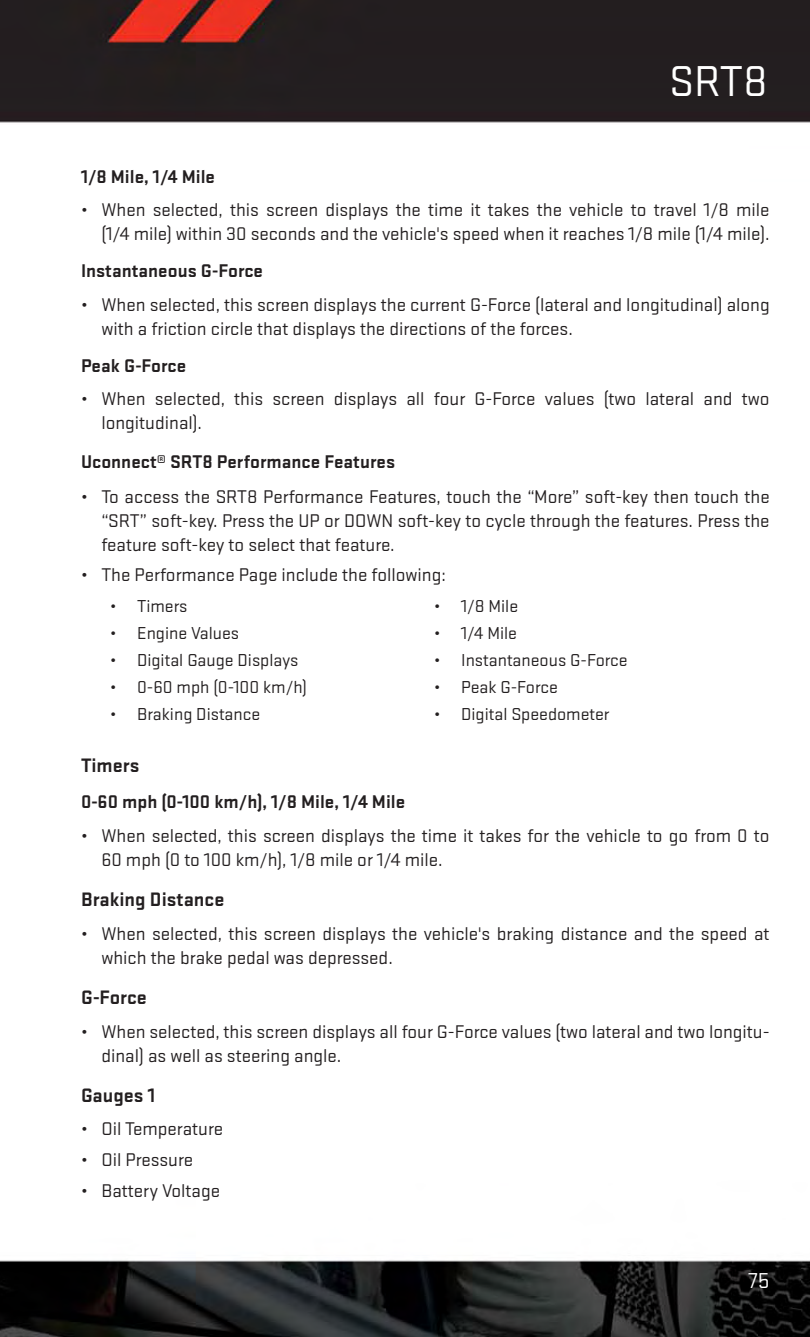
<style>
.page{position:relative;width:810px;height:1337px;background:#fff}
.page>*{position:absolute;margin:0;border:0;box-sizing:border-box;transform-origin:0 0}
.t1{font:45px "Stratum 1";color:#fff}
.t2{font:22.5px "Stratum 1";color:#fff}
.t3{font:700 20.25px "Stratum 1";color:#231f20}
.t4{font:19.12px/24.1px "Stratum 1";color:#231f20}
.t5{font:700 19.12px "Stratum 1";color:#231f20}
.t6{font:18px "Stratum 1";color:#231f20}
</style>
<div class="page">
<img style="left:0;top:0;width:810px;height:1336px">
<h1 class="t1" style="left:669px;top:65px;width:100px">SRT8</h1>
<p class="t5" style="left:81px;top:169px;width:136px">1/8 Mile, 1/4 Mile</p>
<p class="t4" style="left:81px;top:199px;width:690px;text-align:right">• When selected, this screen displays the time it takes the vehicle to travel 1/8 mile (1/4 mile) within 30 seconds and the vehicle's speed when it reaches 1/8 mile (1/4 mile).</p>
<p class="t5" style="left:81px;top:264px;width:184px">Instantaneous G-Force</p>
<p class="t4" style="left:101px;top:294px;width:670px;text-indent:-20px">• When selected, this screen displays the current G-Force (lateral and longitudinal) along with a friction circle that displays the directions of the forces.</p>
<p class="t5" style="left:81px;top:358px;width:107px">Peak G-Force</p>
<p class="t4" style="left:101px;top:389px;width:670px;text-indent:-20px">• When selected, this screen displays all four G-Force values (two lateral and two longitudinal).</p>
<p class="t5" style="left:81px;top:455px;width:316px">Uconnect® SRT8 Performance Features</p>
<p class="t4" style="left:101px;top:486px;width:670px;text-align:justify;text-indent:-20px">• To access the SRT8 Performance Features, touch the “More” soft-key then touch the “SRT” soft-key. Press the UP or DOWN soft-key to cycle through the features. Press the feature soft-key to select that feature.</p>
<p class="t4" style="left:81px;top:565px;width:366px">• The Performance Page include the following:</p>
<p class="t6" style="left:110px;top:600px;width:79px">• Timers</p>
<p class="t6" style="left:434px;top:600px;width:85px">• 1/8 Mile</p>
<p class="t6" style="left:110px;top:627px;width:130px">• Engine Values</p>
<p class="t6" style="left:434px;top:627px;width:84px">• 1/4 Mile</p>
<p class="t6" style="left:110px;top:654px;width:190px">• Digital Gauge Displays</p>
<p class="t6" style="left:434px;top:654px;width:195px">• Instantaneous G-Force</p>
<p class="t6" style="left:110px;top:680px;width:198px">• 0-60 mph (0-100 km/h)</p>
<p class="t6" style="left:434px;top:680px;width:125px">• Peak G-Force</p>
<p class="t6" style="left:110px;top:707px;width:152px">• Braking Distance</p>
<p class="t6" style="left:434px;top:707px;width:177px">• Digital Speedometer</p>
<p class="t3" style="left:81px;top:758px;width:60px">Timers</p>
<p class="t5" style="left:81px;top:795px;width:326px">0-60 mph (0-100 km/h), 1/8 Mile, 1/4 Mile</p>
<p class="t4" style="left:101px;top:825px;width:670px;text-indent:-20px">• When selected, this screen displays the time it takes for the vehicle to go from 0 to<br>60 mph (0 to 100 km/h), 1/8 mile or 1/4 mile.</p>
<p class="t3" style="left:81px;top:892px;width:145px">Braking Distance</p>
<p class="t4" style="left:101px;top:923px;width:670px;text-indent:-20px">• When selected, this screen displays the vehicle's braking distance and the speed at which the brake pedal was depressed.</p>
<p class="t3" style="left:81px;top:990px;width:67px">G-Force</p>
<p class="t4" style="left:101px;top:1020px;width:670px;text-indent:-20px">• When selected, this screen displays all four G-Force values (two lateral and two longitu&shy;dinal) as well as steering angle.</p>
<p class="t3" style="left:81px;top:1087px;width:76px">Gauges 1</p>
<p class="t4" style="left:81px;top:1118px;width:144px">• Oil Temperature</p>
<p class="t4" style="left:81px;top:1149px;width:114px">• Oil Pressure</p>
<p class="t4" style="left:81px;top:1180px;width:141px">• Battery Voltage</p>
<p class="t2" style="left:749px;top:1272px;width:22px">75</p>
</div>
